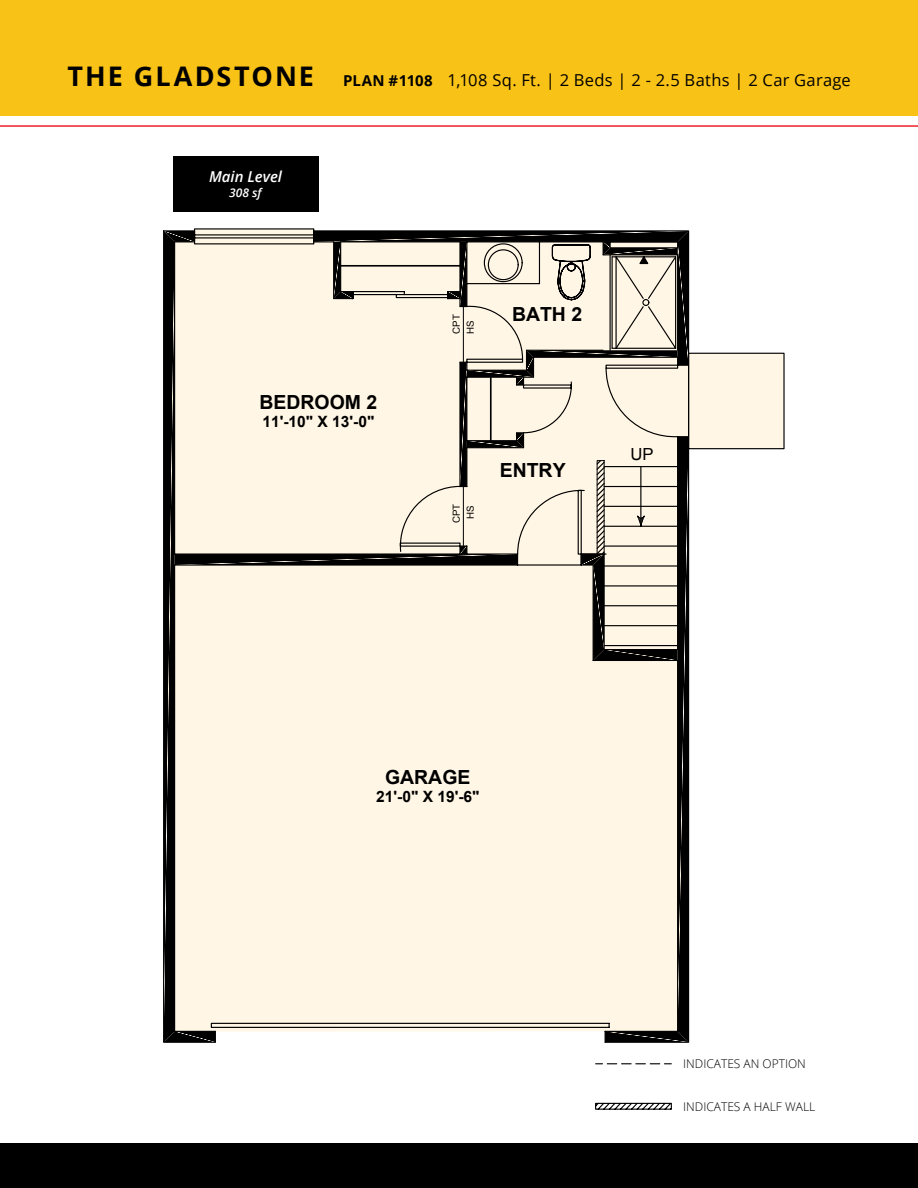
<style>
.page{position:relative;width:918px;height:1188px;background:#fff}
.page>*{position:absolute;margin:0;border:0;box-sizing:border-box;transform-origin:0 0}
.t1{font:700 19.5px "Arial";color:#000}
.t2{font:16.65px "Arial";color:#000}
.t3{font:16.5px "Open Sans";letter-spacing:.015em;color:#000}
.t4{font:700 15.6px "Arial";color:#000}
.t5{font:italic 600 15px "Open Sans";color:#fff}
.t6{font:300 12px "Open Sans";color:#000}
.t7{font:italic 600 12px "Open Sans";color:#fff}
.t8{font:9.75px/13.8px "Arial";color:#000}
.s1{font-weight:700;font-size:27px}
.s2{font-weight:700;font-size:15px}
</style>
<div class="page">
<svg style="left:596px;top:1063px;width:75px;height:1px"></svg>
<svg style="left:595px;top:1102px;width:77px;height:8px"></svg>
<div style="left:173px;top:157px;width:145px;height:55px;background:#000"></div>
<svg style="left:193px;top:228px;width:592px;height:327px"></svg>
<svg style="left:164px;top:231px;width:525px;height:811px;background:#e7dfd0"></svg>
<div style="left:0;top:0;width:918px;height:116px;background:#f9c217"></div>
<div style="left:0;top:1144px;width:918px;height:44px;background:#000"></div>
<hr style="left:0;top:125px;width:918px;height:2px;background:#ed2127">
<p class="t3" style="left:68px;top:69px;width:785px"><span class="s1">THE GLADSTONE</span> <span class="s2">PLAN #1108</span> 1,108 Sq. Ft. | 2 Beds | 2 - 2.5 Baths | 2 Car Garage</p>
<p class="t5" style="left:209px;top:167px;width:75px">Main Level</p>
<p class="t7" style="left:229px;top:184px;width:34px">308 sf</p>
<p class="t1" style="left:259px;top:389px;width:119px">BEDROOM 2</p>
<p class="t4" style="left:262px;top:411px;width:114px">11'-10" X 13'-0"</p>
<p class="t8" style="left:450px;top:334px;width:21px;rotate:-90deg">CPT<br>HS</p>
<p class="t1" style="left:512px;top:301px;width:72px">BATH 2</p>
<p class="t8" style="left:450px;top:523px;width:21px;text-align:center;rotate:-90deg">CPT<br>HS</p>
<p class="t1" style="left:500px;top:458px;width:67px">ENTRY</p>
<p class="t2" style="left:630px;top:443px;width:25px">UP</p>
<p class="t1" style="left:385px;top:764px;width:87px">GARAGE</p>
<p class="t4" style="left:376px;top:786px;width:105px">21'-0" X 19'-6"</p>
<p class="t6" style="left:683px;top:1056px;width:124px">INDICATES AN OPTION</p>
<p class="t6" style="left:683px;top:1098px;width:134px">INDICATES A HALF WALL</p>
</div>
